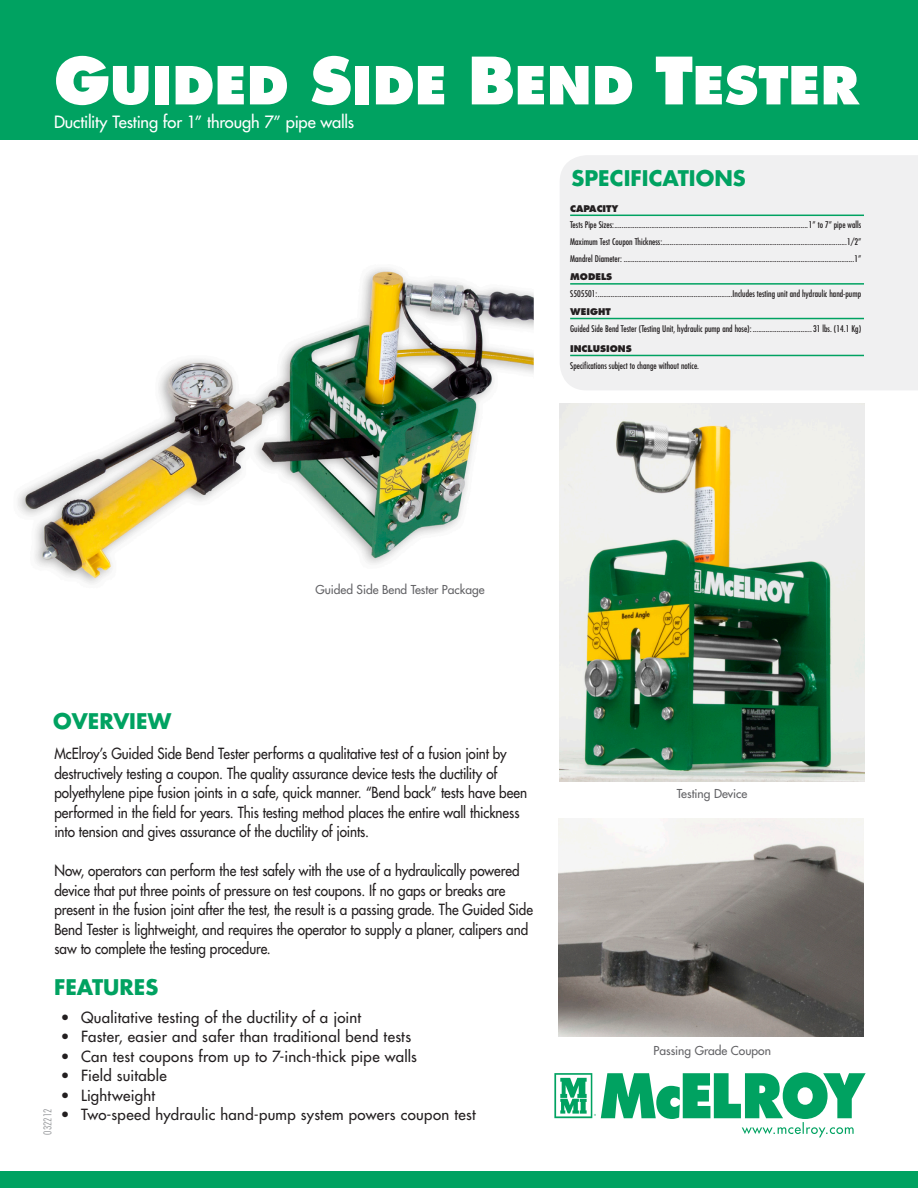
<style>
.page{position:relative;width:918px;height:1188px;background:#fff}
.page>*{position:absolute;margin:0;border:0;box-sizing:border-box;transform-origin:0 0}
.t1{font:800 51px "Futura";color:#fff}
.t2{font:700 21px "Futura";color:#00a261}
.t3{font:16.5px "Futura";letter-spacing:-.01em;color:#fff}
.t4{font:15px/19.5px "Futura";color:#231f20;scale:.9 1}
.t5{font:15px "Futura";letter-spacing:.02em;color:#231f20}
.t6{font:15px "Futura";color:#231f20}
.t7{font:12px "Futura";color:#636366}
.t8{font:300 condensed 10.5px "Futura";color:#939598}
.t9{font:condensed 9px/17px "Futura";color:#231f20}
.s1{font-size:63.45px}
.s2{font-weight:800;font-stretch:normal}
</style>
<div class="page">
<div style="left:560px;top:155px;width:358px;height:235px;background:#f0f0f1"></div>
<div style="left:0;top:0;width:918px;height:139px;background:#00a261"></div>
<div style="left:0;top:1171px;width:918px;height:17px;background:#00a261"></div>
<svg style="left:554px;top:1072px;width:312px;height:65px"></svg>
<hr style="left:570px;top:215px;width:294px;height:1px;background:#00a261">
<hr style="left:570px;top:283px;width:294px;height:2px;background:#00a261">
<hr style="left:570px;top:318px;width:294px;height:1px;background:#00a261">
<img style="left:18px;top:268px;width:516px;height:316px">
<img style="left:560px;top:404px;width:305px;height:377px">
<hr style="left:570px;top:355px;width:294px;height:1px;background:#00a261">
<img style="left:559px;top:819px;width:305px;height:217px">
<p class="t1" style="left:54px;top:53px;width:807px"><span class="s1">G</span>UIDED <span class="s1">S</span>IDE <span class="s1">B</span>END <span class="s1">T</span>ESTER</p>
<p class="t3" style="left:54px;top:112px;width:302px">Ductility Testing for 1” through 7” pipe walls</p>
<p class="t2" style="left:572px;top:164px;width:176px">SPECIFICATIONS</p>
<p class="t9" style="left:570px;top:200px;width:292px"><span class="s2">CAPACITY<br></span>Tests Pipe Sizes:.........................................................................................................1” to 7” pipe walls</p>
<p class="t9" style="left:570px;top:234px;width:293px">Maximum Test Coupon Thickness:....................................................................................................1/2”</p>
<p class="t9" style="left:570px;top:251px;width:293px">Mandrel Diameter: .............................................................................................................................1”</p>
<p class="t9" style="left:570px;top:268px;width:292px"><span class="s2">MODELS<br></span>S505501:.........................................................................Includes testing unit and hydraulic hand-pump</p>
<p class="t9" style="left:570px;top:303px;width:292px"><span class="s2">WEIGHT<br></span>Guided Side Bend Tester (Testing Unit, hydraulic pump and hose): ................................ 31 lbs. (14.1 Kg)</p>
<p class="t9" style="left:570px;top:340px;width:130px"><span class="s2">INCLUSIONS<br></span>Specifications subject to change without notice.</p>
<p class="t2" style="left:53px;top:708px;width:119px">OVERVIEW</p>
<p class="t7" style="left:315px;top:582px;width:171px">Guided Side Bend Tester Package</p>
<p class="t4" style="left:54px;top:744px;width:527px">McElroy’s Guided Side Bend Tester performs a qualitative test of a fusion joint by destructively testing a coupon. The quality assurance device tests the ductility of polyethylene pipe fusion joints in a safe, quick manner. “Bend back” tests have been performed in the field for years. This testing method places the entire wall thickness into tension and gives assurance of the ductility of joints.</p>
<p class="t4" style="left:54px;top:861px;width:533px">Now, operators can perform the test safely with the use of a hydraulically powered device that put three points of pressure on test coupons. If no gaps or breaks are present in the fusion joint after the test, the result is a passing grade. The Guided Side Bend Tester is lightweight, and requires the operator to supply a planer, calipers and saw to complete the testing procedure.</p>
<p class="t2" style="left:54px;top:974px;width:106px">FEATURES</p>
<p class="t8" style="left:42px;top:1135px;width:28px;rotate:-90deg">032212</p>
<p class="t6" style="left:61px;top:1008px;width:302px">• Qualitative testing of the ductility of a joint</p>
<p class="t5" style="left:61px;top:1027px;width:352px">• Faster, easier and safer than traditional bend tests</p>
<p class="t5" style="left:61px;top:1047px;width:358px">• Can test coupons from up to 7-inch-thick pipe walls</p>
<p class="t5" style="left:61px;top:1066px;width:108px">• Field suitable</p>
<p class="t6" style="left:61px;top:1086px;width:96px">• Lightweight</p>
<p class="t5" style="left:61px;top:1105px;width:416px">• Two-speed hydraulic hand-pump system powers coupon test</p>
<p class="t7" style="left:677px;top:786px;width:72px">Testing Device</p>
<p class="t7" style="left:653px;top:1043px;width:119px">Passing Grade Coupon</p>
</div>
